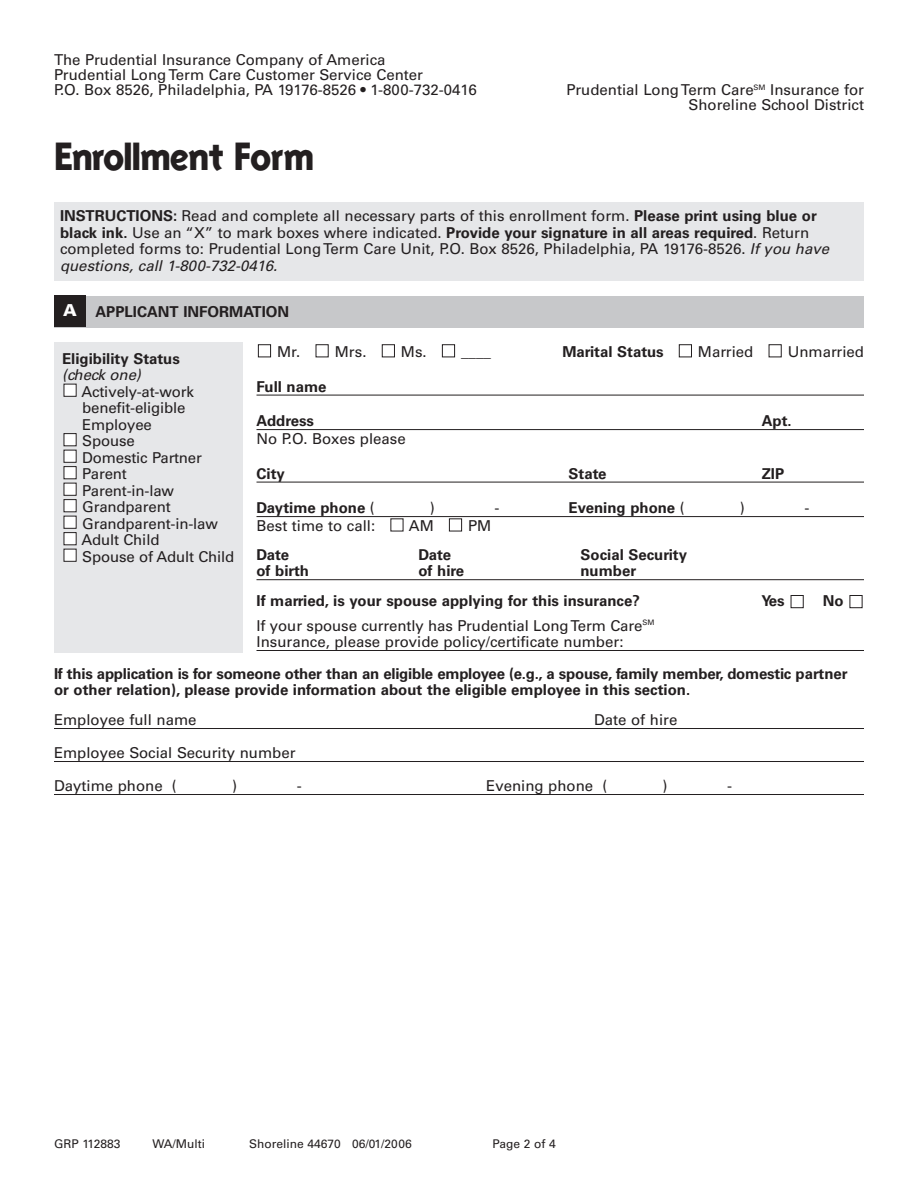
<style>
.page{position:relative;width:918px;height:1188px;background:#fff}
.page>*{position:absolute;margin:0;border:0;box-sizing:border-box;transform-origin:0 0}
.t1{font:700 42px "Pru 97";letter-spacing:.015em;color:#231f20}
.t2{font:15px/16.5px "Univers";color:#231f20}
.t3{font:700 15px/16.5px "Univers";color:#231f20}
.t4{font:italic 15px "Univers";letter-spacing:-.005em;color:#231f20}
.t5{font:12px "Univers";color:#231f20}
.s1{font-weight:700}
.s2{font-style:italic}
.s3{font-weight:900;font-size:16.5px;color:#fff}
.s4{font-weight:400}
</style>
<div class="page">
<hr style="left:54px;top:728px;width:810px;height:1px;background:#231f20">
<hr style="left:54px;top:761px;width:810px;height:1px;background:#231f20">
<hr style="left:54px;top:794px;width:810px;height:1px;background:#231f20">
<div style="left:54px;top:343px;width:189px;height:310px;background:#e6e7e9"></div>
<div style="left:64px;top:549px;width:12px;height:12px;background:#fff"></div>
<div style="left:64px;top:549px;width:13px;height:13px;border:1px solid #231f20"></div>
<div style="left:64px;top:533px;width:12px;height:12px;background:#fff"></div>
<div style="left:64px;top:532px;width:13px;height:13px;border:1px solid #231f20"></div>
<div style="left:64px;top:516px;width:12px;height:12px;background:#fff"></div>
<div style="left:64px;top:516px;width:13px;height:13px;border:1px solid #231f20"></div>
<div style="left:64px;top:500px;width:12px;height:12px;background:#fff"></div>
<div style="left:64px;top:499px;width:13px;height:13px;border:1px solid #231f20"></div>
<div style="left:64px;top:483px;width:12px;height:12px;background:#fff"></div>
<div style="left:64px;top:483px;width:13px;height:13px;border:1px solid #231f20"></div>
<div style="left:64px;top:467px;width:12px;height:12px;background:#fff"></div>
<div style="left:64px;top:466px;width:13px;height:13px;border:1px solid #231f20"></div>
<div style="left:64px;top:450px;width:12px;height:12px;background:#fff"></div>
<div style="left:64px;top:450px;width:13px;height:13px;border:1px solid #231f20"></div>
<div style="left:64px;top:434px;width:12px;height:12px;background:#fff"></div>
<div style="left:64px;top:433px;width:13px;height:13px;border:1px solid #231f20"></div>
<div style="left:64px;top:384px;width:12px;height:12px;background:#fff"></div>
<div style="left:64px;top:384px;width:13px;height:13px;border:1px solid #231f20"></div>
<div style="left:54px;top:296px;width:810px;height:32px;background:#c7c8ca"></div>
<div style="left:54px;top:296px;width:32px;height:31px;background:#231f20"></div>
<hr style="left:256px;top:395px;width:608px;height:1px;background:#231f20">
<hr style="left:256px;top:429px;width:608px;height:1px;background:#231f20">
<hr style="left:256px;top:482px;width:608px;height:1px;background:#231f20">
<hr style="left:256px;top:516px;width:608px;height:1px;background:#231f20">
<hr style="left:256px;top:579px;width:608px;height:1px;background:#231f20">
<hr style="left:256px;top:650px;width:608px;height:1px;background:#231f20">
<div style="left:850px;top:595px;width:12px;height:13px;border:1px solid #231f20"></div>
<div style="left:791px;top:595px;width:13px;height:13px;border:1px solid #231f20"></div>
<div style="left:449px;top:518px;width:13px;height:13px;border:1px solid #231f20"></div>
<div style="left:769px;top:344px;width:13px;height:13px;border:1px solid #231f20"></div>
<div style="left:679px;top:344px;width:13px;height:13px;border:1px solid #231f20"></div>
<div style="left:442px;top:344px;width:13px;height:13px;border:1px solid #231f20"></div>
<div style="left:382px;top:344px;width:13px;height:13px;border:1px solid #231f20"></div>
<div style="left:316px;top:344px;width:13px;height:13px;border:1px solid #231f20"></div>
<div style="left:258px;top:344px;width:13px;height:13px;border:1px solid #231f20"></div>
<div style="left:54px;top:203px;width:810px;height:78px;background:#e6e7e9"></div>
<p class="t2" style="left:54px;top:53px;width:424px;line-height:15px">The Prudential Insurance Company of America<br>Prudential Long Term Care Customer Service Center<br>P.O. Box 8526, Philadelphia, PA 19176-8526 • 1-800-732-0416</p>
<h1 class="t1" style="left:54px;top:131px;width:260px">Enrollment Form</h1>
<p class="t2" style="left:567px;top:83px;width:299px;line-height:15px;text-align:right">Prudential Long Term Care<sup>SM</sup> Insurance for<br>Shoreline School District</p>
<p class="t2" style="left:60px;top:209px;width:771px"><span class="s1">INSTRUCTIONS:</span> Read and complete all necessary parts of this enrollment form. <span class="s1">Please print using blue or black ink.</span> Use an “X” to mark boxes where indicated. <span class="s1">Provide your signature in all areas required</span>. Return completed forms to: Prudential Long Term Care Unit, P.O. Box 8526, Philadelphia, PA 19176-8526. <span class="s2">If you have questions, call 1-800-732-0416.</span></p>
<p class="t3" style="left:63px;top:305px;width:228px"><span class="s3">A</span> APPLICANT INFORMATION</p>
<p class="t2" style="left:277px;top:345px;width:91px">Mr. Mrs.</p>
<p class="t2" style="left:401px;top:345px;width:92px">Ms. ____</p>
<p class="t3" style="left:562px;top:345px;width:103px">Marital Status</p>
<p class="t2" style="left:698px;top:345px;width:57px">Married</p>
<p class="t2" style="left:788px;top:345px;width:78px">Unmarried</p>
<p class="t3" style="left:256px;top:380px;width:72px">Full name</p>
<p class="t3" style="left:256px;top:414px;width:59px">Address</p>
<p class="t3" style="left:762px;top:414px;width:31px">Apt.</p>
<p class="t2" style="left:256px;top:432px;width:151px">No P.O. Boxes please</p>
<p class="t3" style="left:256px;top:467px;width:30px">City</p>
<p class="t3" style="left:569px;top:467px;width:40px">State</p>
<p class="t3" style="left:762px;top:467px;width:24px">ZIP</p>
<p class="t3" style="left:256px;top:501px;width:120px">Daytime phone <span class="s4">(</span></p>
<p class="t2" style="left:430px;top:501px;width:6px">)</p>
<p class="t2" style="left:495px;top:501px;width:6px">-</p>
<p class="t3" style="left:569px;top:501px;width:118px">Evening phone <span class="s4">(</span></p>
<p class="t2" style="left:740px;top:501px;width:6px">)</p>
<p class="t2" style="left:804px;top:501px;width:6px">-</p>
<p class="t2" style="left:256px;top:519px;width:120px">Best time to call:</p>
<p class="t2" style="left:409px;top:519px;width:26px">AM</p>
<p class="t2" style="left:468px;top:519px;width:25px">PM</p>
<p class="t3" style="left:256px;top:548px;width:34px">Date</p>
<p class="t3" style="left:419px;top:548px;width:34px">Date</p>
<p class="t3" style="left:581px;top:548px;width:108px">Social Security</p>
<p class="t3" style="left:256px;top:564px;width:54px">of birth</p>
<p class="t3" style="left:418px;top:564px;width:47px">of hire</p>
<p class="t3" style="left:62px;top:351px;width:119px">Eligibility Status</p>
<p class="t4" style="left:62px;top:369px;width:80px">(check one)</p>
<p class="t2" style="left:81px;top:384px;width:155px">Actively-at-work benefit-eligible<br>Employee<br>Spouse<br>Domestic Partner<br>Parent<br>Parent-in-law<br>Grandparent<br>Grandparent-in-law<br>Adult Child<br>Spouse of Adult Child</p>
<p class="t3" style="left:256px;top:557px;width:385px;line-height:30px;text-align:right">number<br>If married, is your spouse applying for this insurance?</p>
<p class="t3" style="left:761px;top:594px;width:25px">Yes</p>
<p class="t3" style="left:823px;top:594px;width:22px">No</p>
<p class="t2" style="left:256px;top:619px;width:400px">If your spouse currently has Prudential Long Term Care<sup>SM<br></sup>Insurance, please provide policy/certificate number:</p>
<p class="t3" style="left:54px;top:667px;width:795px">If this application is for someone other than an eligible employee (e.g., a spouse, family member, domestic partner or other relation), please provide information about the eligible employee in this section.</p>
<p class="t2" style="left:54px;top:713px;width:144px">Employee full name</p>
<p class="t2" style="left:594px;top:713px;width:85px">Date of hire</p>
<p class="t2" style="left:54px;top:738px;width:243px;line-height:33px">Employee Social Security number<br>Daytime phone (</p>
<p class="t2" style="left:232px;top:779px;width:6px">)</p>
<p class="t2" style="left:297px;top:779px;width:6px">-</p>
<p class="t2" style="left:486px;top:779px;width:123px">Evening phone (</p>
<p class="t2" style="left:663px;top:779px;width:6px">)</p>
<p class="t2" style="left:727px;top:779px;width:6px">-</p>
<p class="t5" style="left:54px;top:1139px;width:68px">GRP 112883</p>
<p class="t5" style="left:152px;top:1139px;width:54px">WA/Multi</p>
<p class="t5" style="left:249px;top:1139px;width:164px">Shoreline 44670 06/01/2006</p>
<p class="t5" style="left:493px;top:1139px;width:65px">Page 2 of 4</p>
</div>
